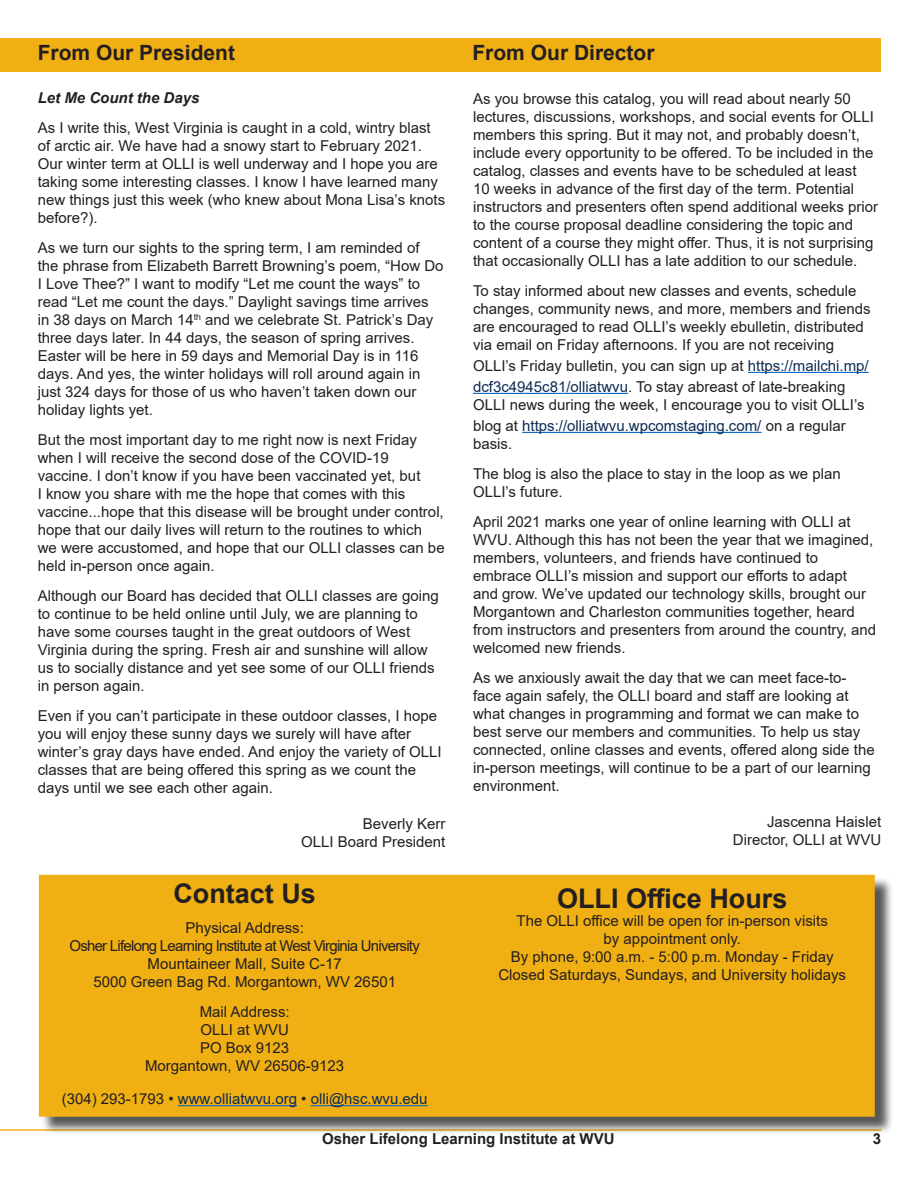
<style>
.page{position:relative;width:918px;height:1188px;background:#fff}
.page>*{position:absolute;margin:0;border:0;box-sizing:border-box;transform-origin:0 0}
.Heading_1{font:700 27px "Arial";color:#231f20}
.Heading_1-2{font:700 21px "Arial";color:#231f20}
.Heading_1-3{font:15px/18px "Arial";color:#231f20}
.Heading_1-4{font:15px "Arial";letter-spacing:-.05em;color:#231f20}
.t1{font:15px "Arial";color:#0e2b51}
.t2{font:700 15px "Arial";color:#231f20}
.Heading_1-5{font:italic 700 15px "Arial";color:#231f20}
.s1{color:#231f20}
.s2{color:#0e2b51}
</style>
<div class="page">
<div style="left:0;top:38px;width:880px;height:34px;background:#f0af13"></div>
<hr style="left:0;top:1129px;width:881px;height:2px;background:#f0af13">
<div style="left:41px;top:877px;width:852px;height:258px;background:#231f20;opacity:.75"></div>
<div style="left:39px;top:875px;width:836px;height:242px;background:#f0af13;border:2px solid #f0af13"></div>
<hr style="left:178px;top:1105px;width:119px;height:1px;background:#0563c1">
<hr style="left:311px;top:1105px;width:117px;height:1px;background:#0563c1">
<hr style="left:748px;top:372px;width:121px;height:1px;background:#0563c1">
<hr style="left:473px;top:393px;width:155px;height:1px;background:#0563c1">
<hr style="left:522px;top:432px;width:240px;height:1px;background:#0563c1">
<p class="Heading_1-2" style="left:38px;top:38px;width:199px">From Our President</p>
<p class="Heading_1-5" style="left:38px;top:87px;width:163px">Let Me Count the Days</p>
<p class="Heading_1-3" style="left:38px;top:118px;width:409px">As I write this, West Virginia is caught in a cold, wintry blast of arctic air. We have had a snowy start to February 2021.<br>Our winter term at OLLI is well underway and I hope you are taking some interesting classes. I know I have learned many new things just this week (who knew about Mona Lisa’s knots before?).</p>
<p class="Heading_1-3" style="left:38px;top:238px;width:407px">As we turn our sights to the spring term, I am reminded of the phrase from Elizabeth Barrett Browning’s poem, “How Do I Love Thee?” I want to modify “Let me count the ways” to read “Let me count the days.” Daylight savings time arrives in 38 days on March 14<sup>th</sup> and we celebrate St. Patrick’s Day three days later. In 44 days, the season of spring arrives.<br>Easter will be here in 59 days and Memorial Day is in 116 days. And yes, the winter holidays will roll around again in</p>
<p class="Heading_1-3" style="left:38px;top:382px;width:380px">just 324 days for those of us who haven’t taken down our holiday lights yet.</p>
<p class="Heading_1-3" style="left:38px;top:430px;width:408px">But the most important day to me right now is next Friday when I will receive the second dose of the COVID-19 vaccine. I don’t know if you have been vaccinated yet, but<br>I know you share with me the hope that comes with this vaccine...hope that this disease will be brought under control, hope that our daily lives will return to the routines to which we were accustomed, and hope that our OLLI classes can be held in-person once again.</p>
<p class="Heading_1-3" style="left:38px;top:586px;width:403px">Although our Board has decided that OLLI classes are going to continue to be held online until July, we are planning to have some courses taught in the great outdoors of West Virginia during the spring. Fresh air and sunshine will allow us to socially distance and yet see some of our OLLI friends in person again.</p>
<p class="Heading_1-3" style="left:38px;top:706px;width:405px">Even if you can’t participate in these outdoor classes, I hope you will enjoy these sunny days we surely will have after winter’s gray days have ended. And enjoy the variety of OLLI classes that are being offered this spring as we count the days until we see each other again.</p>
<p class="Heading_1-3" style="left:363px;top:814px;width:84px">Beverly Kerr</p>
<p class="Heading_1-3" style="left:301px;top:832px;width:146px">OLLI Board President</p>
<p class="Heading_1" style="left:173px;top:875px;width:144px">Contact Us</p>
<p class="Heading_1-3" style="left:186px;top:919px;width:120px">Physical Address:</p>
<p class="Heading_1-4" style="left:69px;top:935px;width:352px">Osher Lifelong Learning Institute at West Virginia University</p>
<p class="Heading_1-3" style="left:148px;top:955px;width:196px">Mountaineer Mall, Suite C-17</p>
<p class="Heading_1-3" style="left:93px;top:973px;width:304px">5000 Green Bag Rd. Morgantown, WV 26501</p>
<p class="Heading_1-3" style="left:200px;top:1003px;width:92px">Mail Address:</p>
<p class="Heading_1-3" style="left:201px;top:1021px;width:90px">OLLI at WVU</p>
<p class="Heading_1-3" style="left:200px;top:1039px;width:91px">PO Box 9123</p>
<p class="Heading_1-3" style="left:145px;top:1057px;width:201px">Morgantown, WV 26506-9123</p>
<p class="t1" style="left:62px;top:1088px;width:367px"><span class="s1">(304) 293-1793 •</span> www.olliatwvu.org <span class="s1">•</span> olli@hsc.wvu.edu</p>
<p class="Heading_1-2" style="left:472px;top:38px;width:184px">From Our Director</p>
<p class="Heading_1-3" style="left:473px;top:89px;width:407px">As you browse this catalog, you will read about nearly 50 lectures, discussions, workshops, and social events for OLLI members this spring. But it may not, and probably doesn’t, include every opportunity to be offered. To be included in the catalog, classes and events have to be scheduled at least<br>10 weeks in advance of the first day of the term. Potential instructors and presenters often spend additional weeks prior to the course proposal deadline considering the topic and content of a course they might offer. Thus, it is not surprising that occasionally OLLI has a late addition to our schedule.</p>
<p class="Heading_1-3" style="left:473px;top:281px;width:399px">To stay informed about new classes and events, schedule changes, community news, and more, members and friends are encouraged to read OLLI’s weekly ebulletin, distributed via email on Friday afternoons. If you are not receiving</p>
<p class="Heading_1-3" style="left:473px;top:355px;width:397px;line-height:21px">OLLI’s Friday bulletin, you can sign up at <span class="s2">https://mailchi.mp/ dcf3c4945c81/olliatwvu</span>. To stay abreast of late-breaking</p>
<p class="Heading_1-3" style="left:473px;top:394px;width:393px;line-height:21px">OLLI news during the week, I encourage you to visit OLLI’s blog at <span class="s2">https://olliatwvu.wpcomstaging.com/</span> on a regular</p>
<p class="Heading_1-3" style="left:473px;top:434px;width:41px">basis.</p>
<p class="Heading_1-3" style="left:473px;top:464px;width:369px">The blog is also the place to stay in the loop as we plan<br>OLLI’s future.</p>
<p class="Heading_1-3" style="left:473px;top:512px;width:405px">April 2021 marks one year of online learning with OLLI at WVU. Although this has not been the year that we imagined, members, volunteers, and friends have continued to embrace OLLI’s mission and support our efforts to adapt<br>and grow. We’ve updated our technology skills, brought our Morgantown and Charleston communities together, heard from instructors and presenters from around the country, and welcomed new friends.</p>
<p class="Heading_1-3" style="left:473px;top:668px;width:403px">As we anxiously await the day that we can meet face-to&shy;face again safely, the OLLI board and staff are looking at what changes in programming and format we can make to best serve our members and communities. To help us stay connected, online classes and events, offered along side the in-person meetings, will continue to be a part of our learning environment.</p>
<p class="Heading_1-3" style="left:767px;top:812px;width:116px">Jascenna Haislet</p>
<p class="Heading_1-3" style="left:733px;top:830px;width:150px">Director, OLLI at WVU</p>
<p class="Heading_1" style="left:557px;top:879px;width:232px">OLLI Office Hours</p>
<p class="Heading_1-3" style="left:517px;top:911px;width:313px">The OLLI office will be open for in-person visits</p>
<p class="Heading_1-3" style="left:604px;top:929px;width:139px">by appointment only.</p>
<p class="Heading_1-3" style="left:511px;top:947px;width:324px">By phone, 9:00 a.m. - 5:00 p.m. Monday - Friday</p>
<p class="Heading_1-3" style="left:498px;top:965px;width:349px">Closed Saturdays, Sundays, and University holidays</p>
<p class="t2" style="left:322px;top:1129px;width:294px">Osher Lifelong Learning Institute at WVU</p>
<p class="t2" style="left:873px;top:1129px;width:10px">3</p>
</div>
